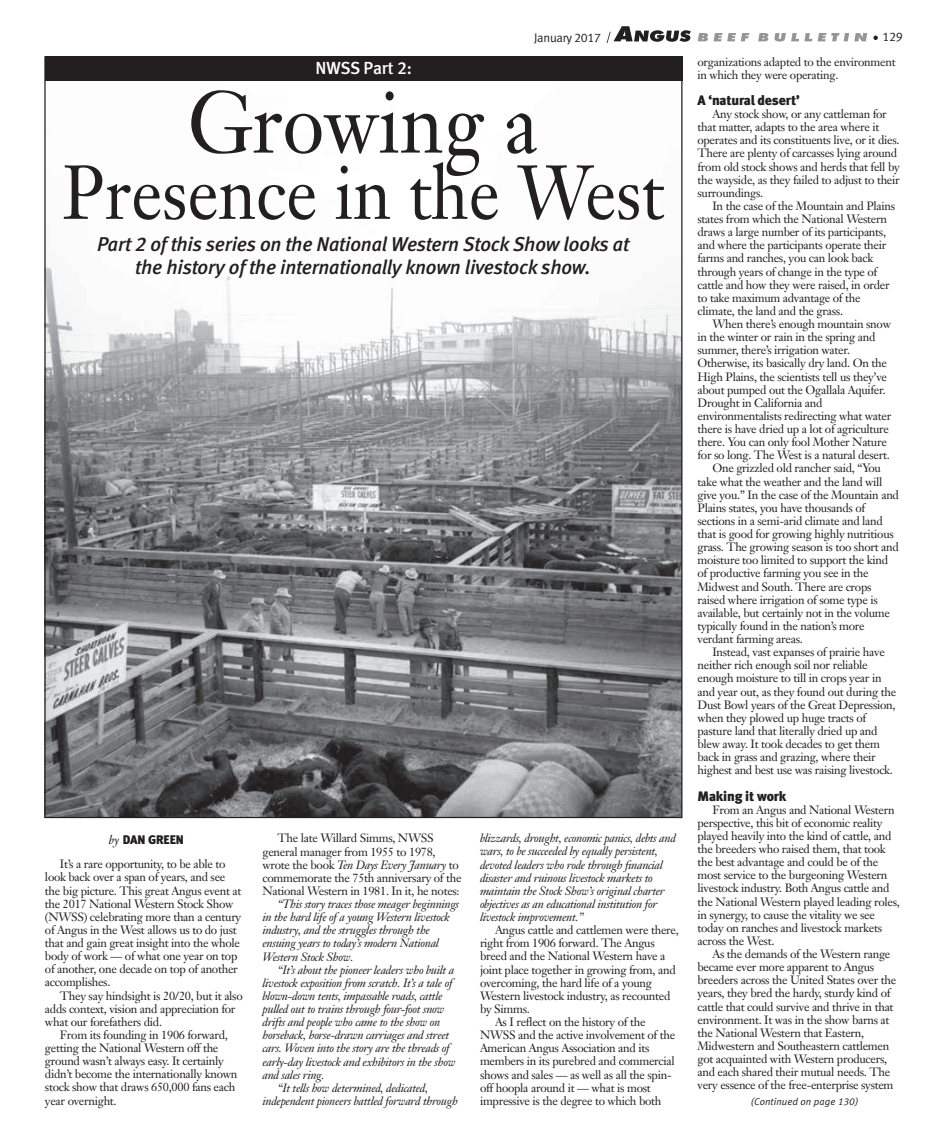
<style>
.page{position:relative;width:945px;height:1125px;background:#fff}
.page>*{position:absolute;margin:0;border:0;box-sizing:border-box;transform-origin:0 0}
.headline{font:86.25px "Janson Text";color:#231f20;scale:.9 1}
.headline-2{font:75px "Janson Text";color:#231f20;scale:.9 1}
.deck{font:italic 20px "Meta Medium LF";letter-spacing:-.01em;color:#231f20}
.deck-2{font:17.5px "Meta Medium LF";letter-spacing:-.015em;color:#fff}
.subhead{font:13.75px "Meta Black LF";letter-spacing:-.01em;color:#231f20}
.t1{font:12.5px "Meta Normal LF";letter-spacing:-.025em;color:#231f20}
.byline{font:12.5px "Meta Black LF";letter-spacing:-.01em;color:#231f20}
.body_text{font:11.88px/13.1px "Janson Text";letter-spacing:-.025em;color:#231f20}
.body_text-2{font:italic 11.88px/13.1px "Janson Text";letter-spacing:-.025em;color:#231f20}
.t2{font:italic 10px "Meta Normal LF";letter-spacing:.01em;color:#231f20}
.s1{font-family:"Janson Text";font-style:italic}
.s2{font-style:italic}
</style>
<div class="page">
<img style="left:46px;top:264px;width:635px;height:552px">
<div style="left:49px;top:76px;width:629px;height:216px;background:#fff"></div>
<div style="left:45px;top:56px;width:638px;height:25px;background:#231f20"></div>
<svg style="left:698px;top:33px;width:10px;height:8px"></svg>
<svg style="left:714px;top:33px;width:35px;height:8px"></svg>
<svg style="left:758px;top:33px;width:10px;height:8px"></svg>
<svg style="left:775px;top:33px;width:37px;height:9px"></svg>
<svg style="left:818px;top:33px;width:49px;height:8px"></svg>
<svg style="left:607px;top:26px;width:84px;height:17px"></svg>
<svg style="left:873px;top:36px;width:5px;height:4px"></svg>
<p class="t1" style="left:534px;top:31px;width:69px">January 2017</p>
<p class="t1" style="left:882px;top:30px;width:22px">129</p>
<p class="deck-2" style="left:316px;top:58px;width:98px">NWSS Part 2:</p>
<p class="headline" style="left:188px;top:68px;width:391px">Growing a</p>
<p class="headline-2" style="left:62px;top:145px;width:670px">Presence in the West</p>
<p class="deck" style="left:97px;top:232px;width:533px">Part 2 of this series on the National Western Stock Show looks at</p>
<p class="deck" style="left:135px;top:255px;width:457px">the history of the internationally known livestock show.</p>
<p class="byline" style="left:109px;top:832px;width:77px"><span class="s1">by</span> DAN GREEN</p>
<p class="body_text" style="left:45px;top:858px;width:198px;text-indent:15px">It’s a rare opportunity, to be able to look back over a span of years, and see the big picture. This great Angus event at the 2017 National Western Stock Show (NWSS) celebrating more than a century of Angus in the West allows us to do just that and gain great insight into the whole body of work — of what one year on top of another, one decade on top of another accomplishes.</p>
<p class="body_text" style="left:45px;top:989px;width:199px;text-indent:15px">They say hindsight is 20/20, but it also adds context, vision and appreciation for what our forefathers did.</p>
<p class="body_text" style="left:45px;top:1028px;width:194px;text-indent:15px">From its founding in 1906 forward, getting the National Western off the ground wasn’t always easy. It certainly didn’t become the internationally known stock show that draws 650,000 fans each year overnight.</p>
<p class="body_text" style="left:262px;top:832px;width:201px;text-indent:15px">The late Willard Simms, NWSS general manager from 1955 to 1978, wrote the book <span class="s2">Ten Days Every January</span> to commemorate the 75th anniversary of the National Western in 1981. In it, he notes:</p>
<p class="body_text-2" style="left:262px;top:897px;width:198px;text-indent:15px">“This story traces those meager beginnings in the hard life of a young Western livestock industry, and the struggles through the ensuing years to today’s modern National Western Stock Show.</p>
<p class="body_text-2" style="left:262px;top:963px;width:195px;text-indent:15px">“It’s about the pioneer leaders who built a livestock exposition from scratch. It’s a tale of blown-down tents, impassable roads, cattle pulled out to trains through four-foot snow drifts and people who came to the show on horseback, horse-drawn carriages and street cars. Woven into the story are the threads of early-day livestock and exhibitors in the show and sales ring.</p>
<p class="body_text-2" style="left:262px;top:1081px;width:197px;text-indent:15px">“It tells how determined, dedicated, independent pioneers battled forward through</p>
<p class="body_text-2" style="left:480px;top:832px;width:197px">blizzards, drought, economic panics, debts and wars, to be succeeded by equally persistent, devoted leaders who rode through financial disaster and ruinous livestock markets to maintain the Stock Show’s original charter objectives as an educational institution for livestock improvement.”</p>
<p class="body_text" style="left:480px;top:923px;width:200px;text-indent:15px">Angus cattle and cattlemen were there, right from 1906 forward. The Angus breed and the National Western have a joint place together in growing from, and overcoming, the hard life of a young Western livestock industry, as recounted by Simms.</p>
<p class="body_text" style="left:480px;top:1015px;width:197px;text-indent:15px">As I reflect on the history of the NWSS and the active involvement of the American Angus Association and its members in its purebred and commercial shows and sales — as well as all the spin&shy;off hoopla around it — what is most impressive is the degree to which both</p>
<p class="body_text" style="left:698px;top:55px;width:200px">organizations adapted to the environment in which they were operating.</p>
<p class="subhead" style="left:698px;top:92px;width:104px">A ‘natural desert’</p>
<p class="body_text" style="left:698px;top:107px;width:204px;text-indent:15px">Any stock show, or any cattleman for that matter, adapts to the area where it operates and its constituents live, or it dies.<br>There are plenty of carcasses lying around from old stock shows and herds that fell by the wayside, as they failed to adjust to their surroundings.</p>
<p class="body_text" style="left:698px;top:199px;width:199px;text-indent:15px">In the case of the Mountain and Plains states from which the National Western draws a large number of its participants, and where the participants operate their farms and ranches, you can look back through years of change in the type of cattle and how they were raised, in order to take maximum advantage of the climate, the land and the grass.</p>
<p class="body_text" style="left:698px;top:317px;width:195px;text-indent:15px">When there’s enough mountain snow in the winter or rain in the spring and summer, there’s irrigation water.<br>Otherwise, its basically dry land. On the High Plains, the scientists tell us they’ve about pumped out the Ogallala Aquifer.<br>Drought in California and environmentalists redirecting what water there is have dried up a lot of agriculture there. You can only fool Mother Nature for so long. The West is a natural desert.</p>
<p class="body_text" style="left:698px;top:462px;width:203px;text-indent:15px">One grizzled old rancher said, “You take what the weather and the land will give you.” In the case of the Mountain and Plains states, you have thousands of sections in a semi-arid climate and land that is good for growing highly nutritious grass. The growing season is too short and moisture too limited to support the kind of productive farming you see in the Midwest and South. There are crops raised where irrigation of some type is available, but certainly not in the volume typically found in the nation’s more verdant farming areas.</p>
<p class="body_text" style="left:698px;top:645px;width:200px;text-indent:15px">Instead, vast expanses of prairie have neither rich enough soil nor reliable enough moisture to till in crops year in and year out, as they found out during the Dust Bowl years of the Great Depression, when they plowed up huge tracts of pasture land that literally dried up and blew away. It took decades to get them back in grass and grazing, where their highest and best use was raising livestock.</p>
<p class="subhead" style="left:698px;top:787px;width:91px">Making it work</p>
<p class="body_text" style="left:698px;top:803px;width:204px;text-indent:15px">From an Angus and National Western perspective, this bit of economic reality played heavily into the kind of cattle, and the breeders who raised them, that took the best advantage and could be of the most service to the burgeoning Western livestock industry. Both Angus cattle and the National Western played leading roles, in synergy, to cause the vitality we see today on ranches and livestock markets across the West.</p>
<p class="body_text" style="left:698px;top:947px;width:200px;text-indent:15px">As the demands of the Western range became ever more apparent to Angus breeders across the United States over the years, they bred the hardy, sturdy kind of cattle that could survive and thrive in that environment. It was in the show barns at the National Western that Eastern, Midwestern and Southeastern cattlemen got acquainted with Western producers, and each shared their mutual needs. The very essence of the free-enterprise system</p>
<p class="t2" style="left:751px;top:1096px;width:109px">(Continued on page 130)</p>
</div>
